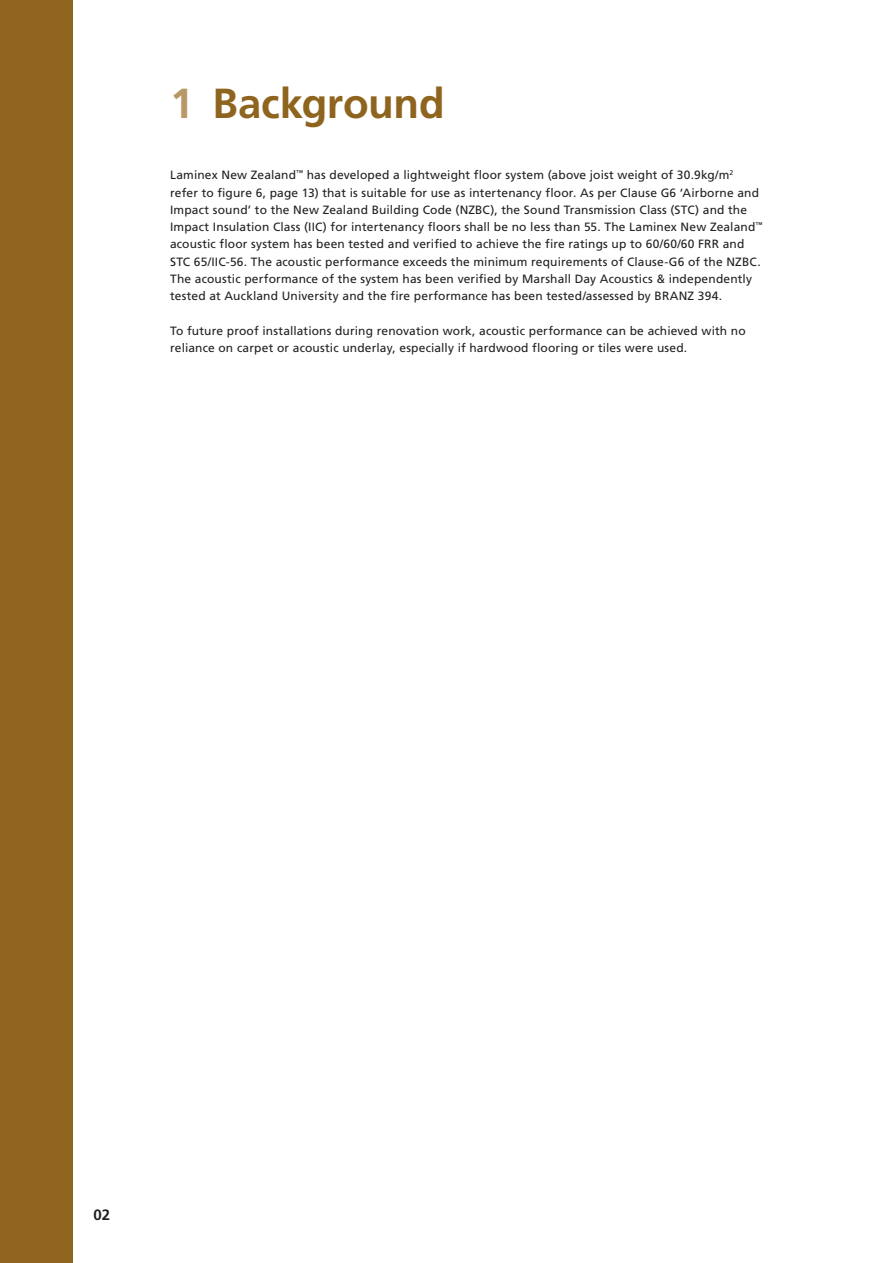
<style>
.page{position:relative;width:893px;height:1263px;background:#fff}
.page>*{position:absolute;margin:0;border:0;box-sizing:border-box;transform-origin:0 0}
.t1{font:700 42px "Frutiger";letter-spacing:-.005em;color:#8e641e}
.t2{font:700 15px "Frutiger";color:#231f20}
.t3{font:12px/17.2px "Frutiger";letter-spacing:.01em;color:#231f20}
.s1{color:#b89867}
</style>
<div class="page">
<div style="left:0;top:0;width:72px;height:1263px;background:#8e641e"></div>
<h1 class="t1" style="left:170px;top:78px;width:276px"><span class="s1">1</span> Background</h1>
<p class="t3" style="left:170px;top:167px;width:594px">Laminex New Zealand<sup>™</sup> has developed a lightweight floor system (above joist weight of 30.9kg/m<sup>2 </sup>refer to figure 6, page 13) that is suitable for use as intertenancy floor. As per Clause G6 ‘Airborne and Impact sound’ to the New Zealand Building Code (NZBC), the Sound Transmission Class (STC) and the Impact Insulation Class (IIC) for intertenancy floors shall be no less than 55. The Laminex New Zealand<sup>™ </sup>acoustic floor system has been tested and verified to achieve the fire ratings up to 60/60/60 FRR and STC 65/IIC-56. The acoustic performance exceeds the minimum requirements of Clause-G6 of the NZBC.<br>The acoustic performance of the system has been verified by Marshall Day Acoustics &amp; independently tested at Auckland University and the fire performance has been tested/assessed by BRANZ 394.</p>
<p class="t3" style="left:170px;top:322px;width:577px">To future proof installations during renovation work, acoustic performance can be achieved with no reliance on carpet or acoustic underlay, especially if hardwood flooring or tiles were used.</p>
<p class="t2" style="left:94px;top:1206px;width:18px">02</p>
</div>
